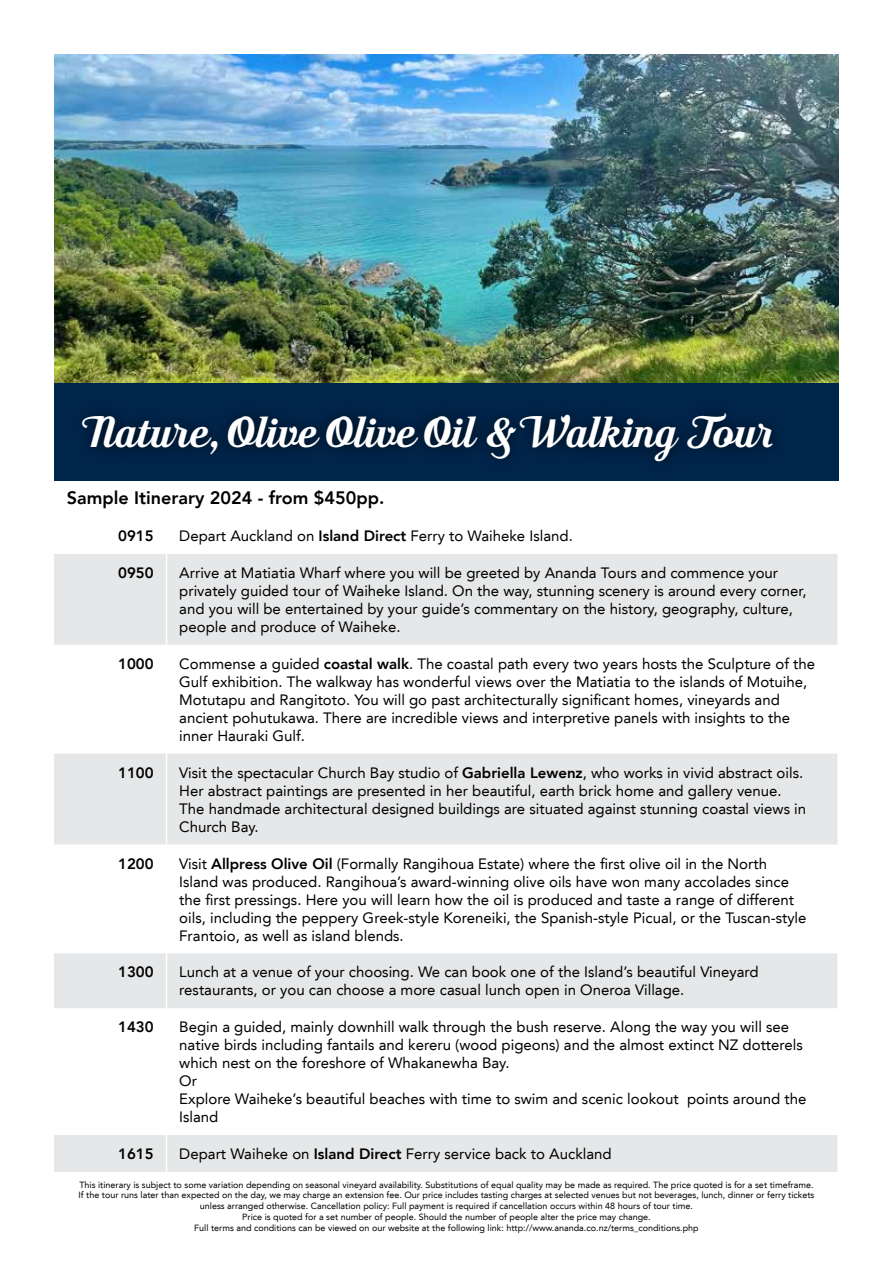
<style>
.page{position:relative;width:893px;height:1263px;background:#fff}
.page>*{position:absolute;margin:0;border:0;box-sizing:border-box;transform-origin:0 0}
.t1{font:700 39.6px "Moonface Script";color:#fff}
.t2{font:800 18px "Avenir LT";color:#000}
.t3{font:15px/18px "Avenir LT";color:#000}
.t4{font:800 15px "Avenir LT";color:#000}
.t5{font:9px/10.8px "Avenir LT";color:#000;text-align:center}
.s1{font-weight:800}
</style>
<div class="page">
<div style="left:54px;top:383px;width:785px;height:97px;background:#00254b"></div>
<div style="left:54px;top:554px;width:783px;height:91px;background:#e6e7e8"></div>
<div style="left:54px;top:754px;width:783px;height:90px;background:#e6e7e8"></div>
<svg style="left:54px;top:953px;width:783px;height:219px"></svg>
<hr style="left:166px;top:554px;width:1px;height:91px;background:#fff">
<hr style="left:166px;top:754px;width:1px;height:90px;background:#fff">
<hr style="left:166px;top:953px;width:1px;height:55px;background:#fff">
<hr style="left:166px;top:1008px;width:1px;height:127px;background:#fff">
<hr style="left:166px;top:1135px;width:1px;height:37px;background:#fff">
<img style="left:54px;top:54px;width:785px;height:329px">
<div style="left:68px;top:400px;width:719px;height:77px;background:#000;opacity:.75"></div>
<h1 class="t1" style="left:87px;top:410px;width:690px">Nature, Olive Olive Oil &amp; Walking Tour</h1>
<p class="t2" style="left:67px;top:487px;width:319px">Sample Itinerary 2024 - from $450pp.</p>
<p class="t4" style="left:118px;top:527px;width:37px">0915</p>
<p class="t3" style="left:179px;top:527px;width:395px">Depart Auckland on <span class="s1">Island Direct</span> Ferry to Waiheke Island.</p>
<p class="t4" style="left:118px;top:564px;width:37px">0950</p>
<p class="t3" style="left:179px;top:564px;width:629px">Arrive at Matiatia Wharf where you will be greeted by Ananda Tours and commence your privately guided tour of Waiheke Island. On the way, stunning scenery is around every corner, and you will be entertained by your guide’s commentary on the history, geography, culture, people and produce of Waiheke.</p>
<p class="t4" style="left:118px;top:655px;width:37px">1000</p>
<p class="t3" style="left:179px;top:655px;width:637px">Commense a guided <span class="s1">coastal walk</span>. The coastal path every two years hosts the Sculpture of the Gulf exhibition. The walkway has wonderful views over the Matiatia to the islands of Motuihe, Motutapu and Rangitoto. You will go past architecturally significant homes, vineyards and ancient pohutukawa. There are incredible views and interpretive panels with insights to the inner Hauraki Gulf.</p>
<p class="t4" style="left:118px;top:764px;width:37px">1100</p>
<p class="t3" style="left:179px;top:764px;width:628px">Visit the spectacular Church Bay studio of <span class="s1">Gabriella Lewenz</span>, who works in vivid abstract oils.<br>Her abstract paintings are presented in her beautiful, earth brick home and gallery venue.<br>The handmade architectural designed buildings are situated against stunning coastal views in Church Bay.</p>
<p class="t4" style="left:118px;top:854px;width:37px">1200</p>
<p class="t3" style="left:179px;top:854px;width:629px">Visit <span class="s1">Allpress Olive Oil</span> (Formally Rangihoua Estate) where the first olive oil in the North Island was produced. Rangihoua’s award-winning olive oils have won many accolades since the first pressings. Here you will learn how the oil is produced and taste a range of different oils, including the peppery Greek-style Koreneiki, the Spanish-style Picual, or the Tuscan-style Frantoio, as well as island blends.</p>
<p class="t4" style="left:118px;top:963px;width:37px">1300</p>
<p class="t3" style="left:179px;top:963px;width:581px">Lunch at a venue of your choosing. We can book one of the Island’s beautiful Vineyard restaurants, or you can choose a more casual lunch open in Oneroa Village.</p>
<p class="t4" style="left:118px;top:1018px;width:37px">1430</p>
<p class="t3" style="left:179px;top:1018px;width:629px">Begin a guided, mainly downhill walk through the bush reserve. Along the way you will see native birds including fantails and kereru (wood pigeons) and the almost extinct NZ dotterels which nest on the foreshore of Whakanewha Bay.<br>Or<br>Explore Waiheke’s beautiful beaches with time to swim and scenic lookout points around the Island</p>
<p class="t4" style="left:118px;top:1145px;width:37px">1615</p>
<p class="t3" style="left:179px;top:1145px;width:434px">Depart Waiheke on <span class="s1">Island Direct</span> Ferry service back to Auckland</p>
<p class="t5" style="left:78px;top:1179px;width:737px">This itinerary is subject to some variation depending on seasonal vineyard availability. Substitutions of equal quality may be made as required. The price quoted is for a set timeframe.<br>If the tour runs later than expected on the day, we may charge an extension fee. Our price includes tasting charges at selected venues but not beverages, lunch, dinner or ferry tickets unless arranged otherwise. Cancellation policy: Full payment is required if cancellation occurs within 48 hours of tour time.<br>Price is quoted for a set number of people. Should the number of people alter the price may change.<br>Full terms and conditions can be viewed on our website at the following link: http://www.ananda.co.nz/terms_conditions.php</p>
</div>
